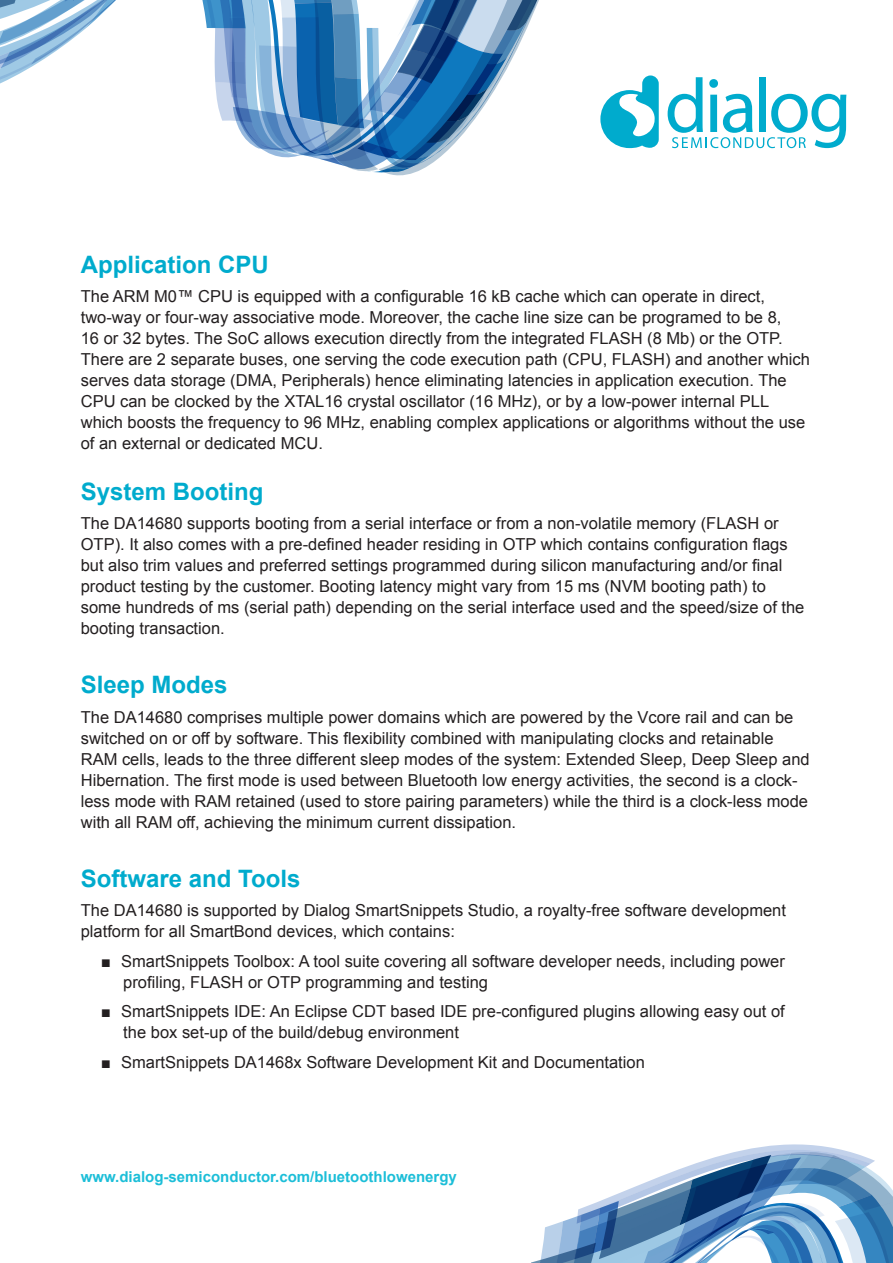
<style>
.page{position:relative;width:893px;height:1263px;background:#fff}
.page>*{position:absolute;margin:0;border:0;box-sizing:border-box;transform-origin:0 0}
.sub_heading_16pt{font:700 24px "Arial";color:#00abcd}
.discriptive_text{font:700 24px "Arial";color:#00abcd}
.discriptive_text-2{font:16.5px/21px "Arial";color:#231f20}
.t1{font:700 15px "Arial";color:#1cbed8}
.s1{font-family:"Arial Narrow"}
</style>
<div class="page">
<svg style="left:600px;top:75px;width:59px;height:73px"></svg>
<svg style="left:667px;top:77px;width:179px;height:71px"></svg>
<svg style="left:531px;top:1144px;width:362px;height:119px"></svg>
<svg style="left:0;top:0;width:539px;height:172px"></svg>
<p class="sub_heading_16pt" style="left:81px;top:248px;width:190px">Application CPU</p>
<p class="discriptive_text-2" style="left:81px;top:286px;width:731px">The ARM M0™ CPU is equipped with a configurable 16 kB cache which can operate in direct, two-way or four-way associative mode. Moreover, the cache line size can be programed to be 8,<br>16 or 32 bytes. The SoC allows execution directly from the integrated FLASH (8 Mb) or the OTP.<br>There are 2 separate buses, one serving the code execution path (CPU, FLASH) and another which serves data storage (DMA, Peripherals) hence eliminating latencies in application execution. The CPU can be clocked by the XTAL16 crystal oscillator (16 MHz), or by a low-power internal PLL which boosts the frequency to 96 MHz, enabling complex applications or algorithms without the use of an external or dedicated MCU.</p>
<p class="sub_heading_16pt" style="left:81px;top:475px;width:184px">System Booting</p>
<p class="discriptive_text-2" style="left:81px;top:513px;width:725px">The DA14680 supports booting from a serial interface or from a non-volatile memory (FLASH or OTP). It also comes with a pre-defined header residing in OTP which contains configuration flags but also trim values and preferred settings programmed during silicon manufacturing and/or final product testing by the customer. Booting latency might vary from 15 ms (NVM booting path) to some hundreds of ms (serial path) depending on the serial interface used and the speed/size of the booting transaction.</p>
<p class="discriptive_text" style="left:81px;top:669px;width:148px">Sleep Modes</p>
<p class="discriptive_text-2" style="left:81px;top:706px;width:730px">The DA14680 comprises multiple power domains which are powered by the Vcore rail and can be switched on or off by software. This flexibility combined with manipulating clocks and retainable RAM cells, leads to the three different sleep modes of the system: Extended Sleep, Deep Sleep and Hibernation. The first mode is used between Bluetooth low energy activities, the second is a clock&shy;less mode with RAM retained (used to store pairing parameters) while the third is a clock-less mode with all RAM off, achieving the minimum current dissipation.</p>
<p class="sub_heading_16pt" style="left:81px;top:862px;width:221px">Software and Tools</p>
<p class="discriptive_text-2" style="left:81px;top:900px;width:707px">The DA14680 is supported by Dialog SmartSnippets Studio, a royalty-free software development platform for all SmartBond devices, which contains:</p>
<p class="discriptive_text-2" style="left:123px;top:951px;width:663px;text-indent:-21px"><span class="s1">■</span> SmartSnippets Toolbox: A tool suite covering all software developer needs, including power profiling, FLASH or OTP programming and testing</p>
<p class="discriptive_text-2" style="left:123px;top:1001px;width:663px;text-indent:-21px"><span class="s1">■</span> SmartSnippets IDE: An Eclipse CDT based IDE pre-configured plugins allowing easy out of the box set-up of the build/debug environment</p>
<p class="discriptive_text-2" style="left:102px;top:1052px;width:544px"><span class="s1">■</span> SmartSnippets DA1468x Software Development Kit and Documentation</p>
<p class="t1" style="left:81px;top:1167px;width:378px">www.dialog-semiconductor.com/bluetoothlowenergy</p>
</div>
